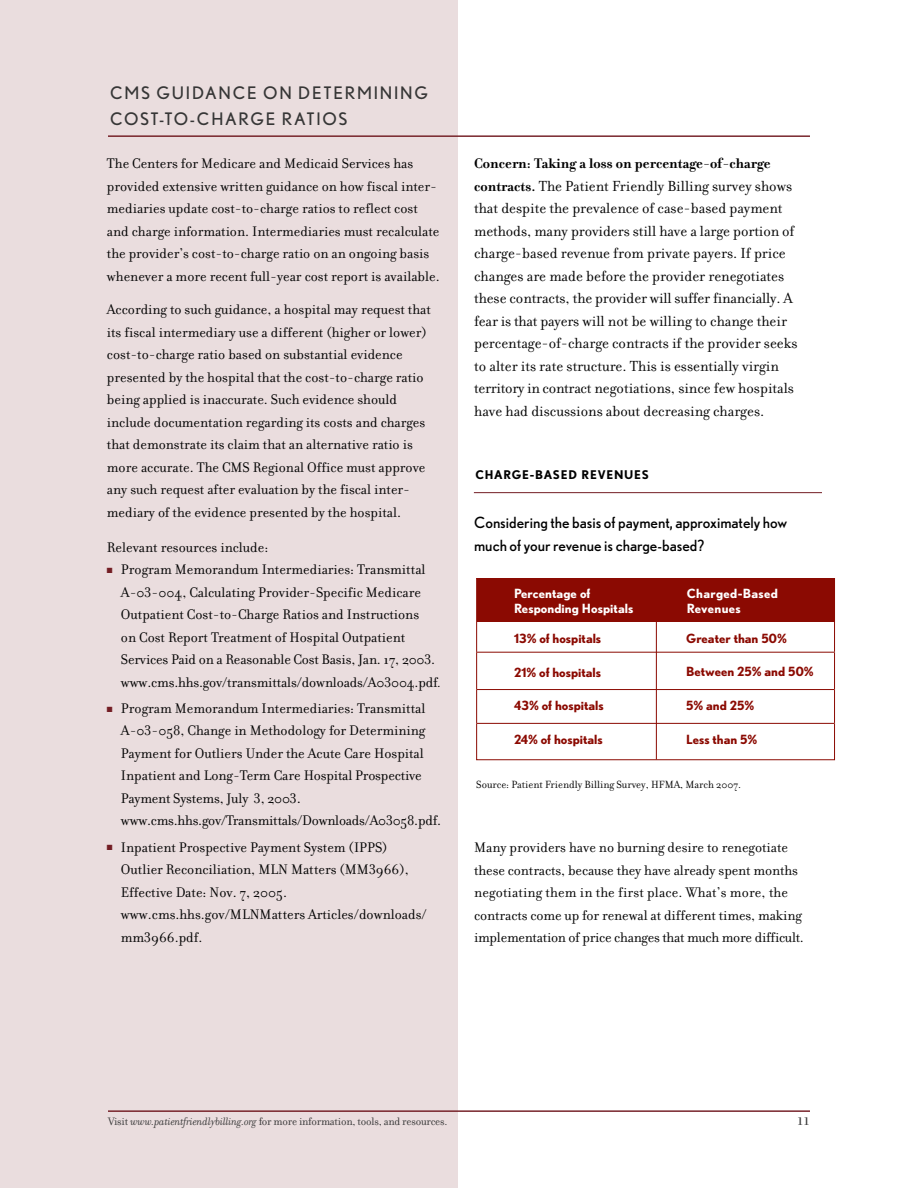
<style>
.page{position:relative;width:918px;height:1188px;background:#fff}
.page>*{position:absolute;margin:0;border:0;box-sizing:border-box;transform-origin:0 0}
.t1{font:17.25px/25.5px "Nobel";letter-spacing:.105em;color:#363636}
.t2{font:15.75px/22.5px "Filosofia";color:#000}
.t3{font:15.3px/22.5px "Nobel";color:#000}
.t4{font:15px/22.5px "Filosofia";color:#000}
.t5{font:700 15px "Filosofia";letter-spacing:.005em;color:#000}
.t6{font:700 12.6px "Nobel";color:#8b0a02}
.t7{font:700 12.6px/15.1px "Nobel";color:#fff}
.t8{font:700 12px "Nobel";letter-spacing:.065em;color:#000}
.t9{font:12px "Filosofia Unicase";color:#363636}
.t10{font:11.7px "Filosofia";letter-spacing:-.015em;color:#363636}
.t11{font:11.25px "Filosofia";color:#000}
.s1{color:#731d24}
.s2{font-style:italic;font-size:14.25px}
.s3{font-size:15.75px}
.s4{font-weight:700;font-size:15px}
.s5{font-style:italic}
</style>
<div class="page">
<div style="left:0;top:0;width:458px;height:1188px;background:#eaddde"></div>
<hr style="left:108px;top:136px;width:702px;height:1px;background:#731d24">
<hr style="left:108px;top:1111px;width:702px;height:1px;background:#731d24">
<div style="left:477px;top:578px;width:358px;height:44px;background:#8b0a02"></div>
<div style="left:476px;top:578px;width:359px;height:182px;border:1px solid #8b0a02"></div>
<hr style="left:477px;top:652px;width:358px;height:1px;background:#8b0a02">
<hr style="left:477px;top:689px;width:358px;height:1px;background:#8b0a02">
<hr style="left:477px;top:723px;width:358px;height:1px;background:#8b0a02">
<hr style="left:656px;top:582px;width:1px;height:177px;background:#8b0a02">
<hr style="left:474px;top:492px;width:348px;height:1px;background:#731d24">
<p class="t1" style="left:110px;top:81px;width:319px">CMS GUIDANCE ON DETERMINING<br>COST-TO-CHARGE RATIOS</p>
<p class="t4" style="left:107px;top:152px;width:334px">The Centers for Medicare and Medicaid Services has provided extensive written guidance on how fiscal inter&shy;mediaries update cost-to-charge ratios to reflect cost and charge information. Intermediaries must recalculate the provider’s cost-to-charge ratio on an ongoing basis whenever a more recent full-year cost report is available.</p>
<p class="t4" style="left:107px;top:298px;width:325px">According to such guidance, a hospital may request that its fiscal intermediary use a different (higher or lower) cost-to-charge ratio based on substantial evidence presented by the hospital that the cost-to-charge ratio being applied is inaccurate. Such evidence should include documentation regarding its costs and charges that demonstrate its claim that an alternative ratio is more accurate. The CMS Regional Office must approve any such request after evaluation by the fiscal inter&shy;mediary of the evidence presented by the hospital.</p>
<p class="t4" style="left:107px;top:535px;width:163px">Relevant resources include:</p>
<p class="t4" style="left:121px;top:558px;width:322px;text-indent:-14px"><span class="s1">■</span> Program Memorandum Intermediaries: Transmittal A-03-004, Calculating Provider-Specific Medicare Outpatient Cost-to-Charge Ratios and Instructions<br>on Cost Report Treatment of Hospital Outpatient Services Paid on a Reasonable Cost Basis, Jan. 17, 2003. www.cms.hhs.gov/transmittals/downloads/A03004.pdf<span class="s2">.</span></p>
<p class="t4" style="left:121px;top:696px;width:322px;text-indent:-14px"><span class="s1">■</span> Program Memorandum Intermediaries: Transmittal A-03-058, Change in Methodology for Determining Payment for Outliers Under the Acute Care Hospital Inpatient and Long-Term Care Hospital Prospective Payment Systems, July 3, 2003<span class="s3">. </span>www.cms.hhs.gov/Transmittals/Downloads/A03058.pdf.</p>
<p class="t4" style="left:121px;top:835px;width:307px;text-indent:-14px"><span class="s1">■</span> Inpatient Prospective Payment System (IPPS)<br>Outlier Reconciliation, MLN Matters (MM3966), Effective Date: Nov. 7, 2005. www.cms.hhs.gov/MLNMatters Articles/downloads/ mm3966.pdf.</p>
<p class="t5" style="left:474px;top:155px;width:298px">Concern: Taking a loss on percentage-of-charge</p>
<p class="t2" style="left:474px;top:174px;width:325px"><span class="s4">contracts.</span> The Patient Friendly Billing survey shows that despite the prevalence of case-based payment methods, many providers still have a large portion of charge-based revenue from private payers. If price changes are made before the provider renegotiates these contracts, the provider will suffer financially. A fear is that payers will not be willing to change their percentage-of-charge contracts if the provider seeks to alter its rate structure. This is essentially virgin territory in contract negotiations, since few hospitals have had discussions about decreasing charges.</p>
<p class="t8" style="left:475px;top:468px;width:175px">CHARGE-BASED REVENUES</p>
<p class="t3" style="left:474px;top:512px;width:315px">Considering the basis of payment, approximately how much of your revenue is charge-based?</p>
<p class="t7" style="left:514px;top:586px;width:121px">Percentage of<br>Responding Hospitals</p>
<p class="t6" style="left:514px;top:631px;width:89px">13% of hospitals</p>
<p class="t6" style="left:514px;top:665px;width:88px">21% of hospitals</p>
<p class="t6" style="left:514px;top:699px;width:91px">43% of hospitals</p>
<p class="t6" style="left:514px;top:733px;width:90px">24% of hospitals</p>
<p class="t7" style="left:687px;top:586px;width:92px">Charged-Based<br>Revenues</p>
<p class="t6" style="left:686px;top:631px;width:102px">Greater than 50%</p>
<p class="t6" style="left:686px;top:665px;width:129px">Between 25% and 50%</p>
<p class="t6" style="left:686px;top:698px;width:70px">5% and 25%</p>
<p class="t6" style="left:686px;top:732px;width:73px">Less than 5%</p>
<p class="t11" style="left:476px;top:777px;width:266px">Source: Patient Friendly Billing Survey, HFMA, March 2007.</p>
<p class="t4" style="left:474px;top:836px;width:331px">Many providers have no burning desire to renegotiate these contracts, because they have already spent months negotiating them in the first place. What’s more, the contracts come up for renewal at different times, making implementation of price changes that much more difficult.</p>
<p class="t10" style="left:108px;top:1115px;width:341px">Visit <span class="s5">www.patientfriendlybilling.org</span> for more information, tools, and resources.</p>
<p class="t9" style="left:797px;top:1114px;width:14px">11</p>
</div>
